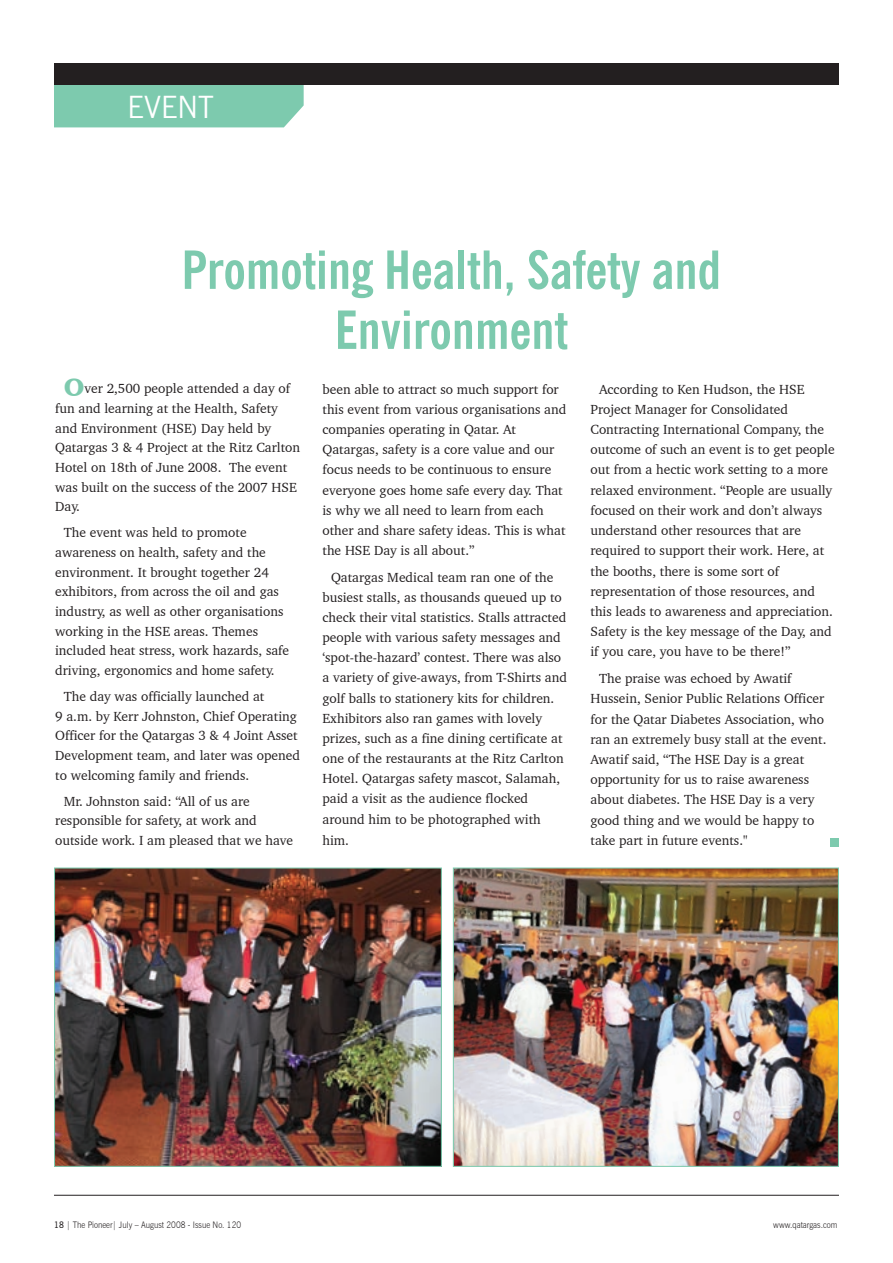
<style>
.page{position:relative;width:893px;height:1263px;background:#fff}
.page>*{position:absolute;margin:0;border:0;box-sizing:border-box;transform-origin:0 0}
.t1{font:700 condensed 52.5px/60px "News Gothic BT";color:#7dcaae;text-align:center}
.t2{font:30.9px "News Gothic BT";color:#fff;scale:.93 1}
.t3{font:13.5px/20.2px "Charter BT";color:#231f20}
.t4{font:300 9px "News Gothic BT";color:#231f20;scale:.89 1}
.s1{font-weight:900;font-size:25.5px;color:#7dcaae}
.s2{font-weight:600}
</style>
<div class="page">
<hr style="left:54px;top:1195px;width:785px;height:1px;background:#231f20">
<div style="left:54px;top:85px;width:250px;height:42px;background:#7dcaae"></div>
<img style="left:56px;top:869px;width:384px;height:296px">
<div style="left:54px;top:867px;width:388px;height:300px;border:1px solid #7dcaae"></div>
<img style="left:455px;top:869px;width:382px;height:296px">
<div style="left:453px;top:867px;width:386px;height:300px;border:1px solid #7dcaae"></div>
<div style="left:830px;top:838px;width:9px;height:9px;background:#7dcaae"></div>
<div style="left:54px;top:64px;width:785px;height:21px;background:#231f20"></div>
<h2 class="t2" style="left:128px;top:88px;width:94px">EVENT</h2>
<h1 class="t1" style="left:182px;top:240px;width:541px">Promoting Health, Safety and<br>Environment</h1>
<p class="t3" style="left:55px;top:379px;width:247px;line-height:19.6px;text-indent:9px"><span class="s1">O</span>ver 2,500 people attended a day of fun and learning at the Health, Safety and Environment (HSE) Day held by<br>Qatargas 3 &amp; 4 Project at the Ritz Carlton<br>Hotel on 18th of June 2008. The event was built on the success of the 2007 HSE<br>Day.</p>
<p class="t3" style="left:55px;top:523px;width:236px;line-height:19.6px;text-indent:9px">The event was held to promote awareness on health, safety and the environment. It brought together 24 exhibitors, from across the oil and gas industry, as well as other organisations working in the HSE areas. Themes included heat stress, work hazards, safe driving, ergonomics and home safety.</p>
<p class="t3" style="left:55px;top:686px;width:246px;line-height:19.6px;text-indent:9px">The day was officially launched at<br>9 a.m. by Kerr Johnston, Chief Operating Officer for the Qatargas 3 &amp; 4 Joint Asset Development team, and later was opened to welcoming family and friends.</p>
<p class="t3" style="left:55px;top:791px;width:239px;line-height:19.6px;text-indent:9px">Mr. Johnston said: “All of us are responsible for safety, at work and outside work. I am pleased that we have</p>
<p class="t3" style="left:590px;top:378px;width:246px;text-indent:9px">According to Ken Hudson, the HSE Project Manager for Consolidated Contracting International Company, the outcome of such an event is to get people out from a hectic work setting to a more relaxed environment. “People are usually focused on their work and don’t always understand other resources that are required to support their work. Here, at the booths, there is some sort of representation of those resources, and this leads to awareness and appreciation.<br>Safety is the key message of the Day, and if you care, you have to be there!”</p>
<p class="t3" style="left:590px;top:668px;width:238px;text-indent:9px">The praise was echoed by Awatif Hussein, Senior Public Relations Officer for the Qatar Diabetes Association, who ran an extremely busy stall at the event.<br>Awatif said, “The HSE Day is a great opportunity for us to raise awareness about diabetes. The HSE Day is a very good thing and we would be happy to take part in future events."</p>
<p class="t3" style="left:322px;top:379px;width:245px">been able to attract so much support for this event from various organisations and companies operating in Qatar. At Qatargas, safety is a core value and our focus needs to be continuous to ensure everyone goes home safe every day. That is why we all need to learn from each other and share safety ideas. This is what the HSE Day is all about.”</p>
<p class="t3" style="left:322px;top:566px;width:246px;text-indent:9px">Qatargas Medical team ran one of the busiest stalls, as thousands queued up to check their vital statistics. Stalls attracted people with various safety messages and ‘spot-the-hazard’ contest. There was also a variety of give-aways, from T-Shirts and golf balls to stationery kits for children.<br>Exhibitors also ran games with lovely prizes, such as a fine dining certificate at one of the restaurants at the Ritz Carlton Hotel. Qatargas safety mascot, Salamah, paid a visit as the audience flocked around him to be photographed with him.</p>
<p class="t4" style="left:54px;top:1219px;width:212px"><span class="s2">18</span> | The Pioneer| July – August 2008 - Issue No. 120</p>
<p class="t4" style="left:773px;top:1219px;width:74px">www.qatargas.com</p>
</div>
